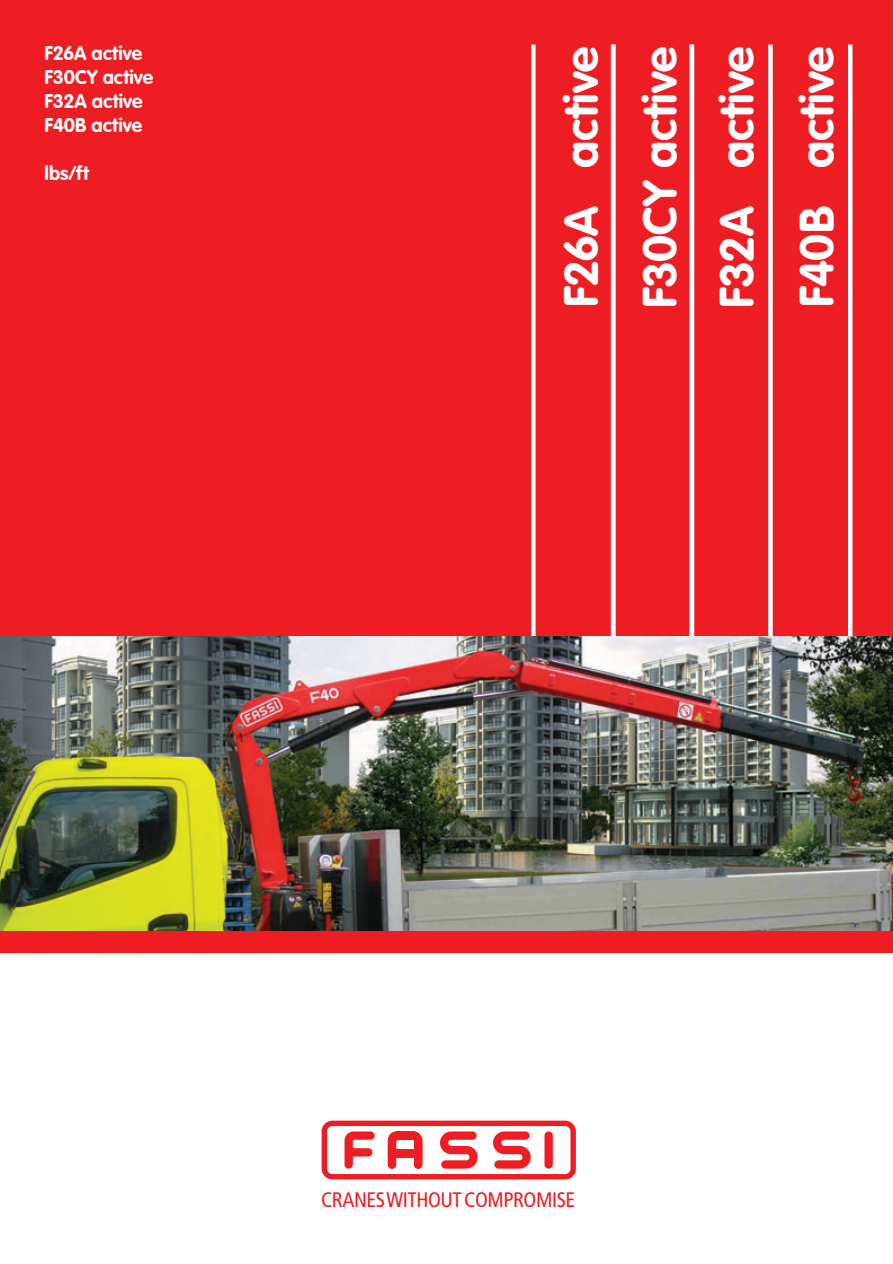
<style>
.page{position:relative;width:893px;height:1264px;background:#fff}
.page>*{position:absolute;margin:0;border:0;box-sizing:border-box;transform-origin:0 0}
.t1{font:700 47.25px/78.4px "VAG Rounded";letter-spacing:-.005em;color:#fff;text-align:justify}
.t2{font:condensed 21px "Frutiger";letter-spacing:-.02em;color:#ee1d23}
.t3{font:700 19.5px/24px "VAG Rounded";color:#fff}
</style>
<div class="page">
<div style="left:0;top:0;width:892px;height:952px;background:#ee1d23"></div>
<svg style="left:321px;top:1120px;width:255px;height:59px"></svg>
<hr style="left:848px;top:45px;width:4px;height:591px;background:#fff">
<div style="left:610px;top:45px;width:5px;height:591px;background:#f1454a"></div>
<svg style="left:768px;top:45px;width:4px;height:591px;background:#fef2f2"></svg>
<hr style="left:531px;top:45px;width:4px;height:591px;background:#fff">
<div style="left:689px;top:45px;width:5px;height:591px;background:#fff"></div>
<hr style="left:611px;top:45px;width:4px;height:591px;background:#fff">
<img style="left:0;top:637px;width:892px;height:293px">
<p class="t3" style="left:45px;top:41px;width:110px">F26A active<br>F30CY active<br>F32A active<br>F40B active</p>
<p class="t3" style="left:45px;top:161px;width:46px">lbs/ft</p>
<h1 class="t1" style="left:541px;top:308px;width:263px;rotate:-90deg">F26A active F30CY active F32A active F40B active</h1>
<p class="t2" style="left:321px;top:1187px;width:256px">CRANES WITHOUT COMPROMISE</p>
</div>
